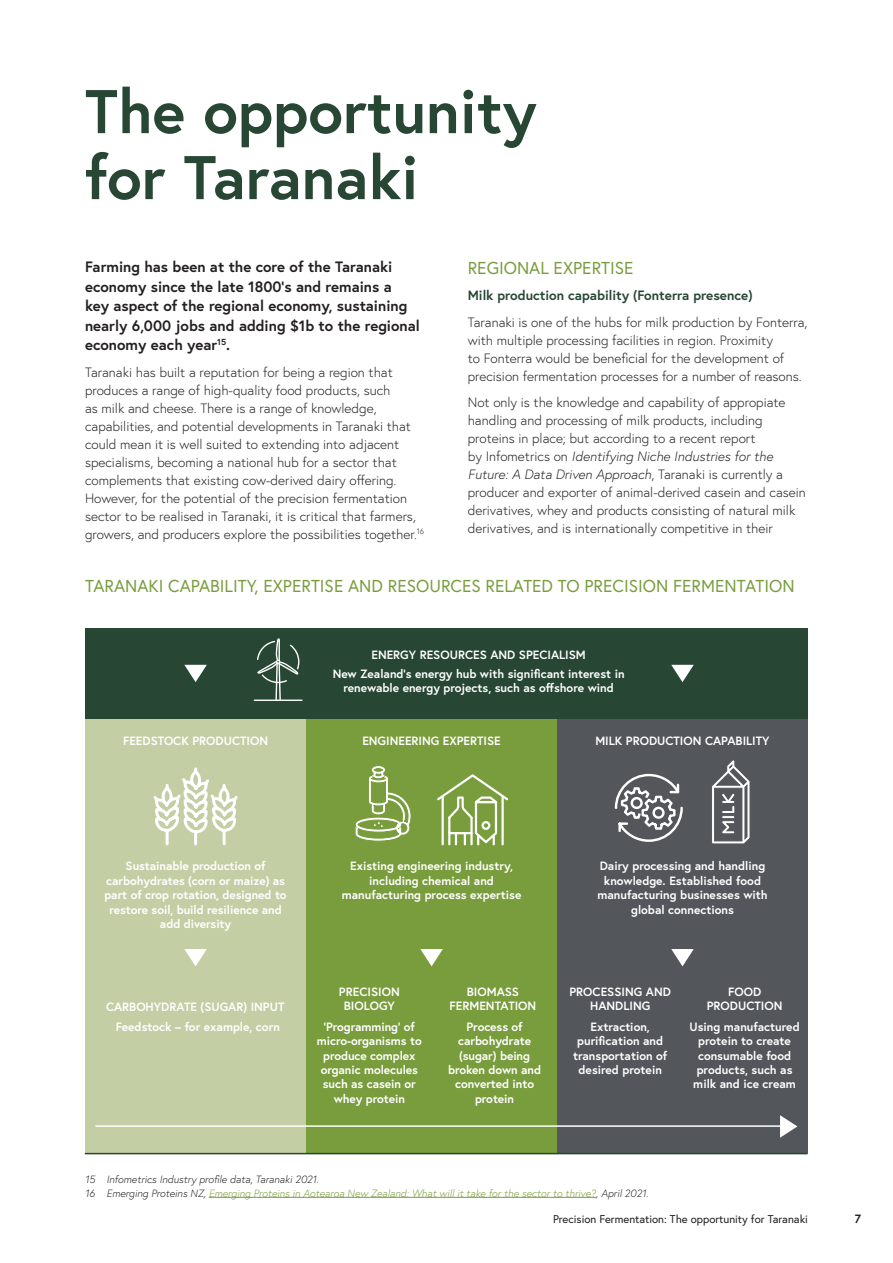
<style>
.page{position:relative;width:893px;height:1263px;background:#fff}
.page>*{position:absolute;margin:0;border:0;box-sizing:border-box;transform-origin:0 0}
.t1{font:700 61.5px/66px "Europa";color:#274634}
.t2{font:17.25px "Europa";color:#799c3d}
.t3{font:700 15px/19.5px "Europa";color:#231f20}
.t4{font:300 13.5px/18px "Europa";color:#231f20}
.t5{font:700 13.5px "Europa";color:#274634}
.t6{font:700 12px/14.4px "Europa";color:#fff;text-align:center}
.t7{font:700 12px "Europa";color:#231f20}
.t8{font:11.25px "Europa";color:#231f20}
.t9{font:italic 300 10.5px/13.5px "Europa";color:#231f20}
.s1{font-style:italic}
.s2{color:#799c3d}
</style>
<div class="page">
<hr style="left:209px;top:1197px;width:387px;height:1px;background:#799c3d">
<div style="left:85px;top:628px;width:221px;height:525px;background:#c4cea5"></div>
<div style="left:306px;top:628px;width:251px;height:525px;background:#799c3d"></div>
<div style="left:557px;top:628px;width:251px;height:525px;background:#53565a"></div>
<svg style="left:153px;top:767px;width:85px;height:79px"></svg>
<svg style="left:780px;top:1115px;width:17px;height:23px"></svg>
<hr style="left:95px;top:1125px;width:691px;height:2px;background:#fff">
<svg style="left:614px;top:773px;width:69px;height:69px"></svg>
<svg style="left:712px;top:760px;width:38px;height:84px"></svg>
<svg style="left:437px;top:774px;width:71px;height:71px"></svg>
<svg style="left:355px;top:765px;width:56px;height:76px"></svg>
<hr style="left:85px;top:1153px;width:723px;height:1px;background:#274634">
<div style="left:85px;top:628px;width:723px;height:91px;background:#274634"></div>
<svg style="left:184px;top:949px;width:23px;height:17px"></svg>
<svg style="left:420px;top:949px;width:23px;height:17px"></svg>
<svg style="left:671px;top:949px;width:23px;height:17px"></svg>
<svg style="left:254px;top:638px;width:49px;height:63px"></svg>
<svg style="left:184px;top:665px;width:23px;height:17px"></svg>
<svg style="left:671px;top:665px;width:23px;height:17px"></svg>
<h1 class="t1" style="left:85px;top:77px;width:453px">The opportunity for Taranaki</h1>
<p class="t3" style="left:85px;top:257px;width:336px">Farming has been at the core of the Taranaki economy since the late 1800’s and remains a<br>key aspect of the regional economy, sustaining nearly 6,000 jobs and adding $1b to the regional economy each year<sup>15</sup>.</p>
<p class="t4" style="left:85px;top:363px;width:341px">Taranaki has built a reputation for being a region that produces a range of high-quality food products, such<br>as milk and cheese. There is a range of knowledge, capabilities, and potential developments in Taranaki that could mean it is well suited to extending into adjacent specialisms, becoming a national hub for a sector that complements that existing cow-derived dairy offering.<br>However, for the potential of the precision fermentation sector to be realised in Taranaki, it is critical that farmers, growers, and producers explore the possibilities together.<sup>16</sup></p>
<p class="t2" style="left:468px;top:257px;width:167px">REGIONAL EXPERTISE</p>
<p class="t5" style="left:468px;top:286px;width:286px">Milk production capability (Fonterra presence)</p>
<p class="t4" style="left:468px;top:313px;width:341px">Taranaki is one of the hubs for milk production by Fonterra, with multiple processing facilities in region. Proximity<br>to Fonterra would be beneficial for the development of precision fermentation processes for a number of reasons.</p>
<p class="t4" style="left:468px;top:394px;width:340px">Not only is the knowledge and capability of appropiate handling and processing of milk products, including proteins in place; but according to a recent report<br>by Infometrics on <span class="s1">Identifying Niche Industries for the Future: A Data Driven Approach</span>, Taranaki is currently a producer and exporter of animal-derived casein and casein derivatives, whey and products consisting of natural milk derivatives, and is internationally competitive in their</p>
<p class="t2" style="left:85px;top:575px;width:711px">TARANAKI CAPABILITY, EXPERTISE AND RESOURCES RELATED TO PRECISION FERMENTATION</p>
<p class="t6" style="left:333px;top:645px;width:293px;line-height:18.6px">ENERGY RESOURCES AND SPECIALISM<br>New Zealand’s energy hub with significant interest in</p>
<p class="t6" style="left:343px;top:680px;width:272px">renewable energy projects, such as offshore wind</p>
<p class="t6" style="left:123px;top:733px;width:146px">FEEDSTOCK PRODUCTION</p>
<p class="t6" style="left:362px;top:733px;width:140px">ENGINEERING EXPERTISE</p>
<p class="t6" style="left:595px;top:733px;width:176px">MILK PRODUCTION CAPABILITY</p>
<p class="t6" style="left:105px;top:859px;width:184px">Sustainable production of carbohydrates (corn or maize) as part of crop rotation, designed to restore soil, build resilience and add diversity</p>
<p class="t6" style="left:106px;top:999px;width:180px">CARBOHYDRATE (SUGAR) INPUT</p>
<p class="t6" style="left:342px;top:859px;width:181px">Existing engineering industry, including chemical and manufacturing process expertise</p>
<p class="t6" style="left:597px;top:859px;width:172px">Dairy processing and handling knowledge. Established food manufacturing businesses with global connections</p>
<p class="t6" style="left:339px;top:984px;width:62px">PRECISION<br>BIOLOGY</p>
<p class="t6" style="left:450px;top:984px;width:88px">BIOMASS<br>FERMENTATION</p>
<p class="t6" style="left:569px;top:984px;width:103px">PROCESSING AND<br>HANDLING</p>
<p class="t6" style="left:707px;top:984px;width:77px">FOOD<br>PRODUCTION</p>
<p class="t6" style="left:116px;top:1019px;width:166px">Feedstock – for example, corn</p>
<p class="t6" style="left:573px;top:1019px;width:96px">Extraction, purification and transportation of desired protein</p>
<p class="t6" style="left:317px;top:1019px;width:106px">‘Programming’ of micro-organisms to produce complex organic molecules such as casein or whey protein</p>
<p class="t6" style="left:448px;top:1019px;width:95px">Process of carbohydrate (sugar) being broken down and converted into protein</p>
<p class="t6" style="left:689px;top:1019px;width:112px">Using manufactured protein to create consumable food products, such as milk and ice cream</p>
<p class="t9" style="left:85px;top:1172px;width:565px">15 Infometrics Industry profile data, Taranaki 2021.<br>16 Emerging Proteins NZ, <span class="s2">Emerging Proteins in Aotearoa New Zealand: What will it take for the sector to thrive?</span>, April 2021.</p>
<p class="t8" style="left:553px;top:1212px;width:256px">Precision Fermentation: The opportunity for Taranaki</p>
<p class="t7" style="left:855px;top:1211px;width:8px">7</p>
</div>
